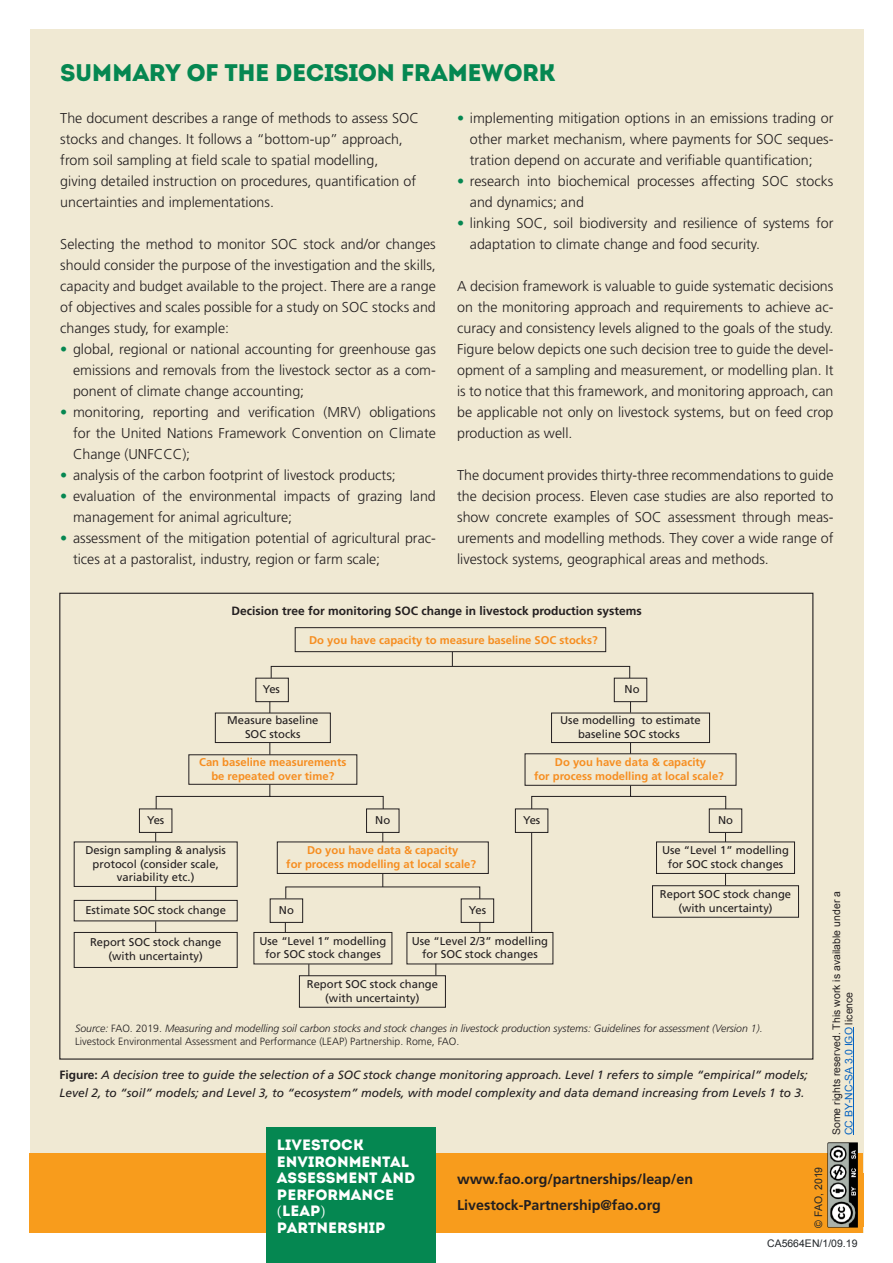
<style>
.page{position:relative;width:893px;height:1263px;background:#fff}
.page>*{position:absolute;margin:0;border:0;box-sizing:border-box;transform-origin:0 0}
.tile_verde{font:24px "Intro";letter-spacing:-.025em;color:#058751}
.t1{font:15px/16.5px "Intro";color:#fff}
.txt{font:300 14.25px/21px "Frutiger LT Std";color:#231f20;text-align:justify}
.tile_verde-2{font:300 14.25px/21px "Frutiger LT Std";color:#231f20}
.txt-2{font:700 14.25px "Frutiger LT Std";color:#231f20}
.dida{font:italic 12px/18px "Frutiger LT Std";color:#231f20}
.t2{font:700 12px "Frutiger LT Std";color:#231f20}
.t3{font:11.25px/13.5px "Frutiger LT Std";color:#231f20;text-align:center}
.t4{font:700 11.25px/13.5px "Frutiger LT Std";color:#f68e21;text-align:center}
.txt_bullet{font:italic 300 10.5px "Frutiger LT Std";color:#231f20}
.txt_bullet-2{font:300 10.5px "Frutiger LT Std";color:#231f20}
.t5{font:10.5px/12.3px "Arial";color:#231f20}
.t6{font:10.5px "Arial";color:#212529}
.s1{font-weight:700;color:#058751}
.s2{font-style:normal}
.s3{font-weight:700;font-style:normal}
.s4{color:#0563c1}
.s5{font-family:"Minion Pro"}
</style>
<div class="page">
<div style="left:30px;top:30px;width:833px;height:1203px;background:#f0e9d3"></div>
<div style="left:30px;top:1153px;width:833px;height:80px;background:#f89c1c"></div>
<div style="left:267px;top:1128px;width:169px;height:135px;background:#058751"></div>
<svg style="left:73px;top:627px;width:726px;height:381px"></svg>
<div style="left:74px;top:932px;width:164px;height:36px;border:1px solid #231f20"></div>
<div style="left:254px;top:932px;width:138px;height:32px;border:1px solid #231f20"></div>
<div style="left:407px;top:932px;width:146px;height:32px;border:1px solid #231f20"></div>
<div style="left:270px;top:898px;width:33px;height:25px;border:1px solid #231f20"></div>
<hr style="left:853px;top:1027px;width:1px;height:108px;background:#0563c1">
<img style="left:828px;top:1142px;width:30px;height:86px">
<p class="tile_verde" style="left:60px;top:58px;width:497px">SUMMARY OF THE DECISION FRAMEWORK</p>
<p class="txt" style="left:470px;top:107px;width:365px;text-indent:-13px"><span class="s1">•</span> implementing mitigation options in an emissions trading or other market mechanism, where payments for SOC seques&shy;tration depend on accurate and verifiable quantification;</p>
<p class="txt" style="left:470px;top:170px;width:365px;text-indent:-13px"><span class="s1">•</span> research into biochemical processes affecting SOC stocks and dynamics; and</p>
<p class="txt" style="left:470px;top:212px;width:365px;text-indent:-13px"><span class="s1">•</span> linking SOC, soil biodiversity and resilience of systems for adaptation to climate change and food security.</p>
<p class="txt" style="left:457px;top:275px;width:378px">A decision framework is valuable to guide systematic decisions on the monitoring approach and requirements to achieve ac&shy;curacy and consistency levels aligned to the goals of the study.<br>Figure below depicts one such decision tree to guide the devel&shy;opment of a sampling and measurement, or modelling plan. It is to notice that this framework, and monitoring approach, can be applicable not only on livestock systems, but on feed crop production as well.</p>
<p class="txt" style="left:457px;top:464px;width:378px">The document provides thirty-three recommendations to guide the decision process. Eleven case studies are also reported to show concrete examples of SOC assessment through meas&shy;urements and modelling methods. They cover a wide range of livestock systems, geographical areas and methods.</p>
<p class="tile_verde-2" style="left:60px;top:107px;width:360px">The document describes a range of methods to assess SOC stocks and changes. It follows a “bottom-up” approach, from soil sampling at field scale to spatial modelling,<br>giving detailed instruction on procedures, quantification of uncertainties and implementations.</p>
<p class="txt" style="left:60px;top:233px;width:377px">Selecting the method to monitor SOC stock and/or changes should consider the purpose of the investigation and the skills, capacity and budget available to the project. There are a range of objectives and scales possible for a study on SOC stocks and changes study, for example:</p>
<p class="txt" style="left:73px;top:338px;width:364px;text-indent:-13px"><span class="s1">•</span> global, regional or national accounting for greenhouse gas emissions and removals from the livestock sector as a com&shy;ponent of climate change accounting;</p>
<p class="txt" style="left:73px;top:401px;width:364px;text-indent:-13px"><span class="s1">•</span> monitoring, reporting and verification (MRV) obligations for the United Nations Framework Convention on Climate Change (UNFCCC);</p>
<p class="txt" style="left:60px;top:464px;width:337px"><span class="s1">•</span> analysis of the carbon footprint of livestock products;</p>
<p class="txt" style="left:73px;top:485px;width:364px;text-indent:-13px"><span class="s1">•</span> evaluation of the environmental impacts of grazing land management for animal agriculture;</p>
<p class="txt" style="left:73px;top:527px;width:364px;text-indent:-13px"><span class="s1">•</span> assessment of the mitigation potential of agricultural prac&shy;tices at a pastoralist, industry, region or farm scale;</p>
<p class="t2" style="left:232px;top:603px;width:412px">Decision tree for monitoring SOC change in livestock production systems</p>
<p class="t4" style="left:309px;top:633px;width:290px">Do you have capacity to measure baseline SOC stocks?</p>
<p class="t3" style="left:263px;top:682px;width:19px">Yes</p>
<p class="t3" style="left:625px;top:682px;width:16px">No</p>
<p class="t3" style="left:227px;top:714px;width:93px">Measure baseline<br>SOC stocks</p>
<p class="t3" style="left:560px;top:714px;width:142px">Use modelling to estimate baseline SOC stocks</p>
<p class="t4" style="left:199px;top:755px;width:149px">Can baseline measurements be repeated over time?</p>
<p class="t4" style="left:534px;top:755px;width:191px">Do you have data &amp; capacity<br>for process modelling at local scale?</p>
<p class="t3" style="left:147px;top:813px;width:19px">Yes</p>
<p class="t3" style="left:523px;top:813px;width:19px">Yes</p>
<p class="t3" style="left:375px;top:813px;width:16px">No</p>
<p class="t3" style="left:718px;top:813px;width:16px">No</p>
<p class="t3" style="left:662px;top:844px;width:128px">Use “Level 1” modelling for SOC stock changes</p>
<p class="t4" style="left:286px;top:844px;width:191px">Do you have data &amp; capacity<br>for process modelling at local scale?</p>
<p class="t3" style="left:85px;top:844px;width:142px">Design sampling &amp; analysis protocol (consider scale, variability etc.)</p>
<p class="t3" style="left:85px;top:903px;width:142px">Estimate SOC stock change</p>
<p class="t3" style="left:90px;top:936px;width:133px">Report SOC stock change (with uncertainty)</p>
<p class="t3" style="left:660px;top:887px;width:133px">Report SOC stock change</p>
<p class="t3" style="left:279px;top:903px;width:16px">No</p>
<p class="t3" style="left:678px;top:901px;width:96px">(with uncertainty)</p>
<p class="t3" style="left:469px;top:903px;width:19px">Yes</p>
<p class="t3" style="left:259px;top:934px;width:128px">Use “Level 1” modelling for SOC stock changes</p>
<p class="t3" style="left:412px;top:934px;width:138px">Use “Level 2/3” modelling for SOC stock changes</p>
<p class="t3" style="left:307px;top:978px;width:133px">Report SOC stock change (with uncertainty)</p>
<p class="txt_bullet" style="left:75px;top:1022px;width:689px">Source: <span class="s2">FAO. 2019.</span> Measuring and modelling soil carbon stocks and stock changes in livestock production systems: Guidelines for assessment (Version 1)<span class="s2">.</span></p>
<p class="txt_bullet-2" style="left:75px;top:1036px;width:386px">Livestock Environmental Assessment and Performance (LEAP) Partnership. Rome, FAO.</p>
<p class="dida" style="left:60px;top:1065px;width:750px"><span class="s3">Figure:</span> A decision tree to guide the selection of a SOC stock change monitoring approach. Level 1 refers to simple “empirical” models;<br>Level 2, to “soil” models; and Level 3, to “ecosystem” models, with model complexity and data demand increasing from Levels 1 to 3.</p>
<p class="t5" style="left:830px;top:1135px;width:245px;rotate:-90deg">Some rights reserved. This work is available under a<br><span class="s4">CC BY-NC-SA 3.0 IGO</span> licence</p>
<p class="t1" style="left:277px;top:1137px;width:140px">LIVESTOCK<br>ENVIRONMENTAL<br>ASSESSMENT AND<br>PERFORMANCE <span class="s5">(</span>LEAP<span class="s5">)<br></span>PARTNERSHIP</p>
<p class="txt-2" style="left:457px;top:1171px;width:237px">www.fao.org/partnerships/leap/en</p>
<p class="txt-2" style="left:457px;top:1196px;width:205px">Livestock-Partnership@fao.org</p>
<p class="t6" style="left:811px;top:1228px;width:63px;rotate:-90deg">© FAO, 2019</p>
<p class="t6" style="left:767px;top:1236px;width:92px">CA5664EN/1/09.19</p>
</div>
